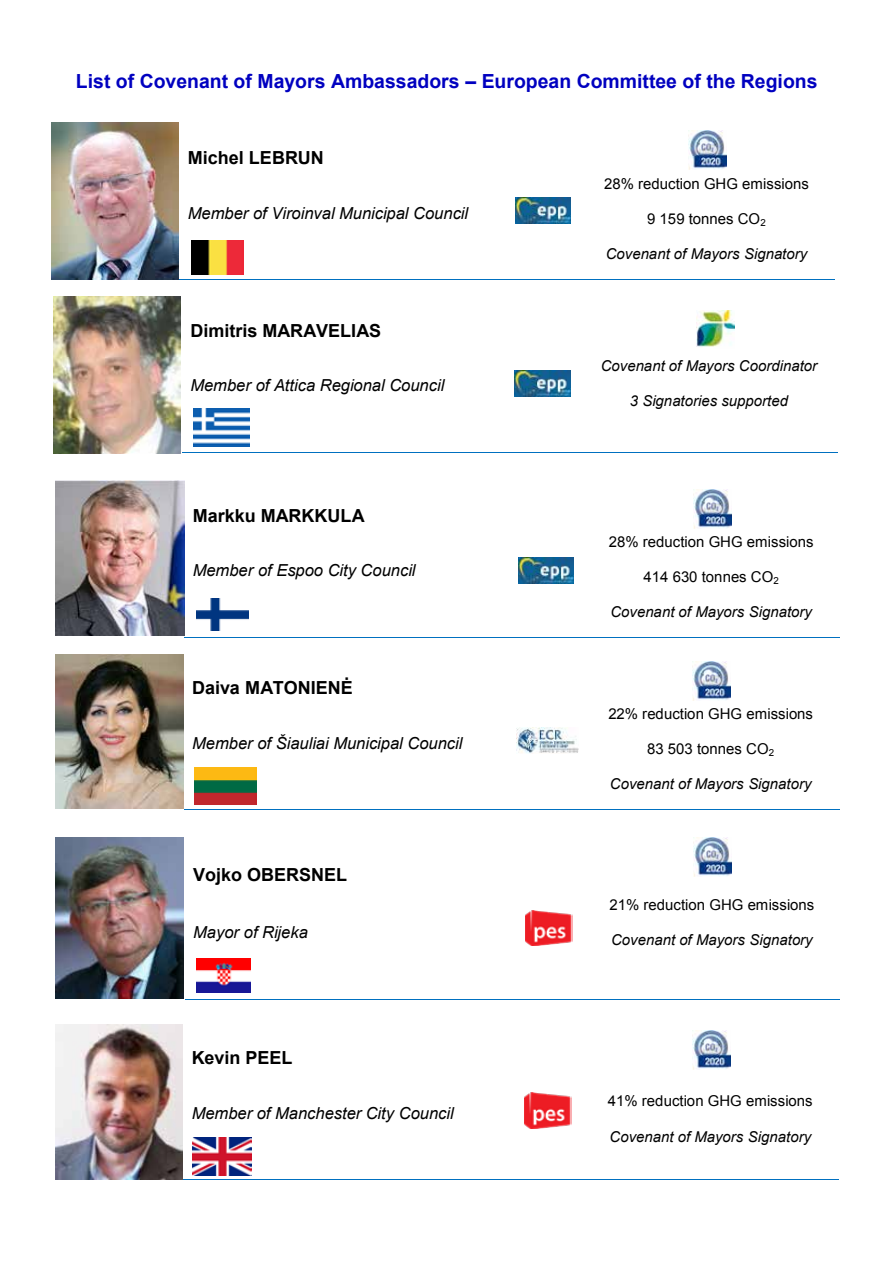
<style>
.page{position:relative;width:893px;height:1263px;background:#fff}
.page>*{position:absolute;margin:0;border:0;box-sizing:border-box;transform-origin:0 0}
.t1{font:700 19.5px "Arial";color:#0000c0}
.t2{font:700 18px "Arial";color:#000}
.t3{font:italic 16.5px "Arial";color:#000}
.t4{font:italic 15px "Arial";color:#000}
.t5{font:15px "Arial";color:#000}
</style>
<div class="page">
<hr style="left:184px;top:809px;width:655px;height:1px;background:#0070c0">
<img style="left:693px;top:661px;width:38px;height:39px">
<hr style="left:185px;top:637px;width:655px;height:1px;background:#0070c0">
<img style="left:693px;top:489px;width:38px;height:39px">
<img style="left:56px;top:481px;width:128px;height:155px">
<img style="left:518px;top:557px;width:56px;height:26px">
<img style="left:56px;top:654px;width:128px;height:154px">
<img style="left:516px;top:727px;width:63px;height:26px">
<hr style="left:180px;top:279px;width:655px;height:1px;background:#0070c0">
<img style="left:688px;top:130px;width:39px;height:40px">
<img style="left:51px;top:122px;width:127px;height:157px">
<img style="left:515px;top:198px;width:56px;height:26px">
<hr style="left:182px;top:452px;width:655px;height:1px;background:#0070c0">
<img style="left:697px;top:311px;width:37px;height:36px">
<img style="left:515px;top:370px;width:55px;height:26px">
<img style="left:53px;top:297px;width:127px;height:156px">
<hr style="left:184px;top:1179px;width:655px;height:1px;background:#0070c0">
<img style="left:692px;top:1030px;width:38px;height:39px">
<img style="left:525px;top:1093px;width:47px;height:35px">
<img style="left:55px;top:1024px;width:128px;height:155px">
<hr style="left:185px;top:999px;width:655px;height:1px;background:#0070c0">
<img style="left:693px;top:837px;width:38px;height:39px">
<img style="left:525px;top:910px;width:47px;height:36px">
<img style="left:56px;top:837px;width:127px;height:161px">
<img style="left:192px;top:240px;width:52px;height:34px">
<img style="left:193px;top:409px;width:56px;height:37px">
<img style="left:196px;top:599px;width:52px;height:31px">
<img style="left:195px;top:767px;width:61px;height:37px">
<img style="left:196px;top:958px;width:54px;height:34px">
<img style="left:193px;top:1137px;width:59px;height:38px">
<h1 class="t1" style="left:76px;top:68px;width:743px">List of Covenant of Mayors Ambassadors – European Committee of the Regions</h1>
<p class="t2" style="left:188px;top:146px;width:138px">Michel LEBRUN</p>
<p class="t3" style="left:188px;top:202px;width:282px">Member of Viroinval Municipal Council</p>
<p class="t2" style="left:190px;top:319px;width:192px">Dimitris MARAVELIAS</p>
<p class="t3" style="left:190px;top:375px;width:255px">Member of Attica Regional Council</p>
<p class="t2" style="left:193px;top:504px;width:173px">Markku MARKKULA</p>
<p class="t3" style="left:193px;top:560px;width:224px">Member of Espoo City Council</p>
<p class="t2" style="left:192px;top:676px;width:162px">Daiva MATONIENĖ</p>
<p class="t3" style="left:192px;top:732px;width:272px">Member of Šiauliai Municipal Council</p>
<p class="t2" style="left:193px;top:862px;width:155px">Vojko OBERSNEL</p>
<p class="t5" style="left:604px;top:174px;width:206px">28% reduction GHG emissions</p>
<p class="t5" style="left:647px;top:209px;width:120px">9 159 tonnes CO<sub>2</sub></p>
<p class="t4" style="left:606px;top:244px;width:203px">Covenant of Mayors Signatory</p>
<p class="t4" style="left:601px;top:356px;width:218px">Covenant of Mayors Coordinator</p>
<p class="t4" style="left:630px;top:391px;width:160px">3 Signatories supported</p>
<p class="t5" style="left:609px;top:531px;width:206px">28% reduction GHG emissions</p>
<p class="t5" style="left:644px;top:567px;width:137px">414 630 tonnes CO<sub>2</sub></p>
<p class="t4" style="left:610px;top:602px;width:203px">Covenant of Mayors Signatory</p>
<p class="t5" style="left:608px;top:704px;width:206px">22% reduction GHG emissions</p>
<p class="t5" style="left:647px;top:739px;width:129px">83 503 tonnes CO<sub>2</sub></p>
<p class="t4" style="left:610px;top:774px;width:203px">Covenant of Mayors Signatory</p>
<p class="t5" style="left:610px;top:895px;width:206px">21% reduction GHG emissions</p>
<p class="t3" style="left:193px;top:922px;width:116px">Mayor of Rijeka</p>
<p class="t4" style="left:611px;top:930px;width:203px">Covenant of Mayors Signatory</p>
<p class="t2" style="left:192px;top:1046px;width:102px">Kevin PEEL</p>
<p class="t3" style="left:192px;top:1102px;width:264px">Member of Manchester City Council</p>
<p class="t5" style="left:608px;top:1091px;width:206px">41% reduction GHG emissions</p>
<p class="t4" style="left:610px;top:1127px;width:203px">Covenant of Mayors Signatory</p>
</div>
